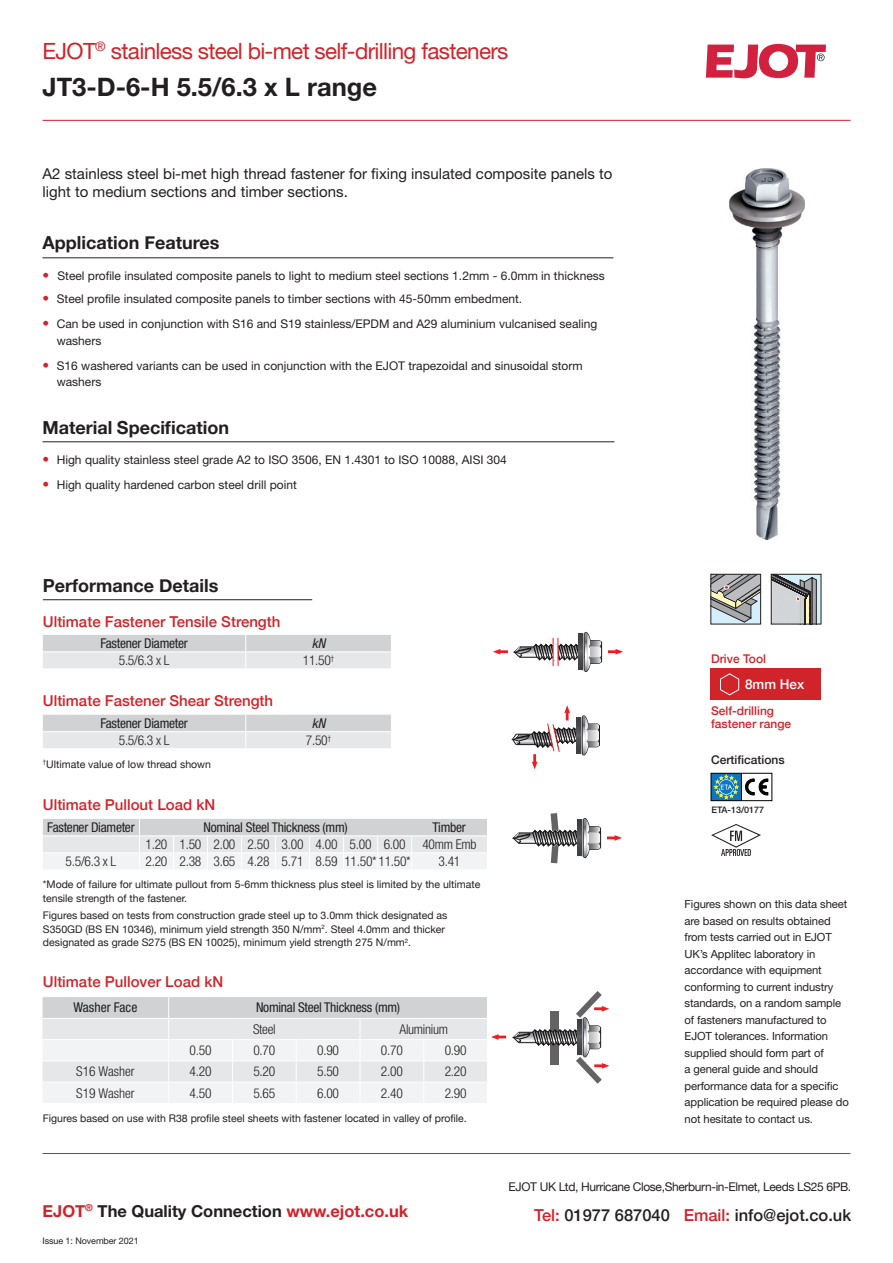
<style>
.page{position:relative;width:893px;height:1263px;background:#fff}
.page>*{position:absolute;margin:0;border:0;box-sizing:border-box;transform-origin:0 0}
.t1{font:700 25.5px "Helvetica Neue LT Std";color:#231f20}
.t2{font:22.5px "Helvetica Neue LT Std";letter-spacing:-.03em;color:#d1232a}
.t3{font:700 18px "Helvetica Neue";color:#231f20}
.t4{font:700 16.5px "Helvetica Neue LT Std";color:#231f20}
.t5{font:500 16.5px "Helvetica Neue";color:#231f20}
.t6{font:15px/18px "Helvetica Neue LT Std";color:#231f20}
.t7{font:500 15px "Helvetica Neue";color:#d1232a}
.t8{font:300 condensed 13.5px "Helvetica Neue LT Std";letter-spacing:-.02em;color:#231f20}
.t9{font:condensed 13.5px "Helvetica Neue LT Std";letter-spacing:-.02em;color:#231f20}
.t10{font:300 condensed 13.5px "Helvetica Neue LT Std";color:#231f20}
.t11{font:condensed 13.5px "Helvetica Neue LT Std";color:#231f20}
.t12{font:500 13.5px "Helvetica Neue";color:#fff}
.t13{font:italic condensed 13.5px "Helvetica Neue LT Std";color:#231f20}
.t14{font:12px/16.5px "Helvetica Neue LT Std";color:#231f20}
.t15{font:12px "Helvetica Neue";letter-spacing:-.03em;color:#231f20}
.t16{font:500 12px/13.5px "Helvetica Neue";color:#d1232a}
.t17{font:500 12px "Helvetica Neue";color:#231f20}
.t18{font:11.25px/16.5px "Helvetica Neue LT Std";letter-spacing:-.01em;color:#231f20}
.t19{font:10.5px/13.5px "Helvetica Neue";color:#231f20}
.t20{font:9px "Helvetica Neue LT Std";letter-spacing:-.01em;color:#231f20}
.t21{font:500 9px "Helvetica Neue LT Std";color:#231f20}
.s1{font-weight:500;font-size:13.5px;color:#d1232a}
.s2{color:#d1232a}
</style>
<div class="page">
<hr style="left:43px;top:257px;width:570px;height:1px;background:#231f20">
<hr style="left:43px;top:120px;width:807px;height:1px;background:#d1232a">
<hr style="left:43px;top:441px;width:571px;height:1px;background:#231f20">
<svg style="left:711px;top:773px;width:61px;height:28px"></svg>
<img style="left:730px;top:168px;width:74px;height:371px">
<hr style="left:43px;top:1153px;width:807px;height:1px;background:#d1232a">
<svg style="left:713px;top:576px;width:46px;height:46px;background:#a4a8a8"></svg>
<div style="left:711px;top:574px;width:50px;height:50px;border:1px solid #231f20"></div>
<div style="left:771px;top:574px;width:50px;height:50px;background:#d4effb"></div>
<svg style="left:771px;top:576px;width:46px;height:49px;background:#a3a4a5"></svg>
<div style="left:771px;top:574px;width:50px;height:50px;border:1px solid #231f20"></div>
<svg style="left:706px;top:44px;width:120px;height:34px"></svg>
<div style="left:711px;top:668px;width:110px;height:32px;background:#d1232a"></div>
<svg style="left:720px;top:673px;width:19px;height:23px"></svg>
<hr style="left:43px;top:599px;width:269px;height:1px;background:#231f20">
<svg style="left:43px;top:715px;width:348px;height:33px;background:#dcdddf"></svg>
<svg style="left:43px;top:635px;width:348px;height:33px;background:#dcdddf"></svg>
<svg style="left:43px;top:819px;width:444px;height:50px"></svg>
<svg style="left:493px;top:649px;width:15px;height:5px"></svg>
<svg style="left:608px;top:649px;width:15px;height:5px"></svg>
<svg style="left:514px;top:632px;width:88px;height:40px"></svg>
<svg style="left:578px;top:634px;width:5px;height:36px"></svg>
<svg style="left:512px;top:705px;width:88px;height:64px"></svg>
<svg style="left:576px;top:717px;width:5px;height:36px"></svg>
<svg style="left:607px;top:835px;width:15px;height:6px"></svg>
<svg style="left:513px;top:813px;width:88px;height:50px"></svg>
<svg style="left:577px;top:820px;width:5px;height:36px"></svg>
<svg style="left:43px;top:997px;width:463px;height:106px"></svg>
<svg style="left:513px;top:991px;width:96px;height:93px"></svg>
<svg style="left:577px;top:1019px;width:5px;height:36px"></svg>
<svg style="left:711px;top:824px;width:50px;height:32px"></svg>
<p class="t2" style="left:43px;top:37px;width:467px">EJOT<sup>®</sup> stainless steel bi-met self-drilling fasteners</p>
<p class="t1" style="left:43px;top:71px;width:336px">JT3-D-6-H 5.5/6.3 x L range</p>
<p class="t6" style="left:43px;top:164px;width:571px">A2 stainless steel bi-met high thread fastener for fixing insulated composite panels to light to medium sections and timber sections.</p>
<p class="t3" style="left:43px;top:228px;width:178px">Application Features</p>
<p class="t14" style="left:43px;top:268px;width:564px"><span class="s1">•</span> Steel profile insulated composite panels to light to medium steel sections 1.2mm - 6.0mm in thickness</p>
<p class="t14" style="left:43px;top:291px;width:481px"><span class="s1">•</span> Steel profile insulated composite panels to timber sections with 45-50mm embedment.</p>
<p class="t14" style="left:57px;top:316px;width:542px;text-indent:-14px"><span class="s1">•</span> Can be used in conjunction with S16 and S19 stainless/EPDM and A29 aluminium vulcanised sealing washers</p>
<p class="t14" style="left:57px;top:357px;width:527px;text-indent:-14px"><span class="s1">•</span> S16 washered variants can be used in conjunction with the EJOT trapezoidal and sinusoidal storm washers</p>
<p class="t3" style="left:43px;top:413px;width:188px">Material Specification</p>
<p class="t14" style="left:43px;top:452px;width:466px"><span class="s1">•</span> High quality stainless steel grade A2 to ISO 3506, EN 1.4301 to ISO 10088, AISI 304</p>
<p class="t14" style="left:43px;top:477px;width:256px"><span class="s1">•</span> High quality hardened carbon steel drill point</p>
<p class="t3" style="left:43px;top:571px;width:177px">Performance Details</p>
<p class="t7" style="left:43px;top:609px;width:239px">Ultimate Fastener Tensile Strength</p>
<p class="t9" style="left:100px;top:635px;width:89px">Fastener Diameter</p>
<p class="t13" style="left:312px;top:635px;width:15px">kN</p>
<p class="t8" style="left:119px;top:653px;width:52px">5.5/6.3 x L</p>
<p class="t8" style="left:303px;top:653px;width:33px">11.50<sup>†</sup></p>
<p class="t7" style="left:43px;top:689px;width:232px">Ultimate Fastener Shear Strength</p>
<p class="t9" style="left:100px;top:715px;width:89px">Fastener Diameter</p>
<p class="t13" style="left:312px;top:715px;width:15px">kN</p>
<p class="t8" style="left:119px;top:732px;width:52px">5.5/6.3 x L</p>
<p class="t8" style="left:306px;top:732px;width:27px">7.50<sup>†</sup></p>
<p class="t19" style="left:43px;top:758px;width:170px"><sup>†</sup>Ultimate value of low thread shown</p>
<p class="t7" style="left:43px;top:793px;width:174px">Ultimate Pullout Load kN</p>
<p class="t9" style="left:47px;top:819px;width:89px">Fastener Diameter</p>
<p class="t9" style="left:204px;top:819px;width:146px">Nominal Steel Thickness (mm)</p>
<p class="t9" style="left:433px;top:819px;width:35px">Timber</p>
<p class="t8" style="left:146px;top:837px;width:23px">1.20</p>
<p class="t8" style="left:180px;top:837px;width:23px">1.50</p>
<p class="t8" style="left:214px;top:837px;width:23px">2.00</p>
<p class="t8" style="left:248px;top:837px;width:23px">2.50</p>
<p class="t8" style="left:282px;top:837px;width:23px">3.00</p>
<p class="t8" style="left:316px;top:837px;width:23px">4.00</p>
<p class="t8" style="left:350px;top:837px;width:23px">5.00</p>
<p class="t8" style="left:384px;top:837px;width:23px">6.00</p>
<p class="t8" style="left:422px;top:837px;width:56px">40mm Emb</p>
<p class="t8" style="left:66px;top:854px;width:52px">5.5/6.3 x L</p>
<p class="t8" style="left:146px;top:854px;width:23px">2.20</p>
<p class="t8" style="left:180px;top:854px;width:23px">2.38</p>
<p class="t8" style="left:214px;top:854px;width:23px">3.65</p>
<p class="t8" style="left:248px;top:854px;width:23px">4.28</p>
<p class="t8" style="left:282px;top:854px;width:23px">5.71</p>
<p class="t8" style="left:316px;top:854px;width:23px">8.59</p>
<p class="t8" style="left:344px;top:854px;width:68px">11.50* 11.50*</p>
<p class="t8" style="left:439px;top:854px;width:23px">3.41</p>
<p class="t19" style="left:43px;top:878px;width:439px">*Mode of failure for ultimate pullout from 5-6mm thickness plus steel is limited by the ultimate tensile strength of the fastener.</p>
<p class="t19" style="left:43px;top:909px;width:406px">Figures based on tests from construction grade steel up to 3.0mm thick designated as<br>S350GD (BS EN 10346), minimum yield strength 350 N/mm<sup>2</sup>. Steel 4.0mm and thicker designated as grade S275 (BS EN 10025), minimum yield strength 275 N/mm<sup>2</sup>.</p>
<p class="t7" style="left:43px;top:970px;width:182px">Ultimate Pullover Load kN</p>
<p class="t11" style="left:73px;top:1000px;width:65px">Washer Face</p>
<p class="t9" style="left:256px;top:1000px;width:146px">Nominal Steel Thickness (mm)</p>
<p class="t8" style="left:253px;top:1021px;width:24px">Steel</p>
<p class="t8" style="left:400px;top:1021px;width:50px">Aluminium</p>
<p class="t8" style="left:190px;top:1042px;width:23px">0.50</p>
<p class="t8" style="left:253px;top:1042px;width:23px">0.70</p>
<p class="t8" style="left:317px;top:1042px;width:23px">0.90</p>
<p class="t8" style="left:381px;top:1042px;width:23px">0.70</p>
<p class="t8" style="left:445px;top:1042px;width:23px">0.90</p>
<p class="t10" style="left:76px;top:1064px;width:60px">S16 Washer</p>
<p class="t8" style="left:190px;top:1064px;width:23px">4.20</p>
<p class="t8" style="left:253px;top:1064px;width:23px">5.20</p>
<p class="t8" style="left:317px;top:1064px;width:23px">5.50</p>
<p class="t8" style="left:381px;top:1064px;width:23px">2.00</p>
<p class="t8" style="left:445px;top:1064px;width:23px">2.20</p>
<p class="t10" style="left:76px;top:1085px;width:60px">S19 Washer</p>
<p class="t8" style="left:190px;top:1085px;width:23px">4.50</p>
<p class="t8" style="left:253px;top:1085px;width:23px">5.65</p>
<p class="t8" style="left:317px;top:1085px;width:23px">6.00</p>
<p class="t8" style="left:381px;top:1085px;width:23px">2.40</p>
<p class="t8" style="left:445px;top:1085px;width:23px">2.90</p>
<p class="t19" style="left:43px;top:1112px;width:425px">Figures based on use with R38 profile steel sheets with fastener located in valley of profile.</p>
<p class="t4" style="left:43px;top:1201px;width:367px"><span class="s2">EJOT</span><sup>®</sup> The Quality Connection <span class="s2">www.ejot.co.uk</span></p>
<p class="t20" style="left:43px;top:1235px;width:98px">Issue 1: November 2021</p>
<p class="t16" style="left:711px;top:651px;width:56px">Drive Tool</p>
<p class="t12" style="left:745px;top:673px;width:61px">8mm Hex</p>
<p class="t16" style="left:711px;top:703px;width:82px">Self-drilling fastener range</p>
<p class="t17" style="left:711px;top:750px;width:75px">Certifications</p>
<p class="t21" style="left:711px;top:805px;width:54px">ETA-13/0177</p>
<p class="t18" style="left:685px;top:896px;width:166px">Figures shown on this data sheet are based on results obtained from tests carried out in EJOT<br>UK’s Applitec laboratory in accordance with equipment conforming to current industry standards, on a random sample of fasteners manufactured to<br>EJOT tolerances. Information supplied should form part of<br>a general guide and should performance data for a specific application be required please do not hesitate to contact us.</p>
<p class="t15" style="left:509px;top:1178px;width:344px">EJOT UK Ltd, Hurricane Close,Sherburn-in-Elmet, Leeds LS25 6PB.</p>
<p class="t5" style="left:534px;top:1201px;width:319px"><span class="s2">Tel:</span> 01977 687040 <span class="s2">Email:</span> info@ejot.co.uk</p>
</div>
